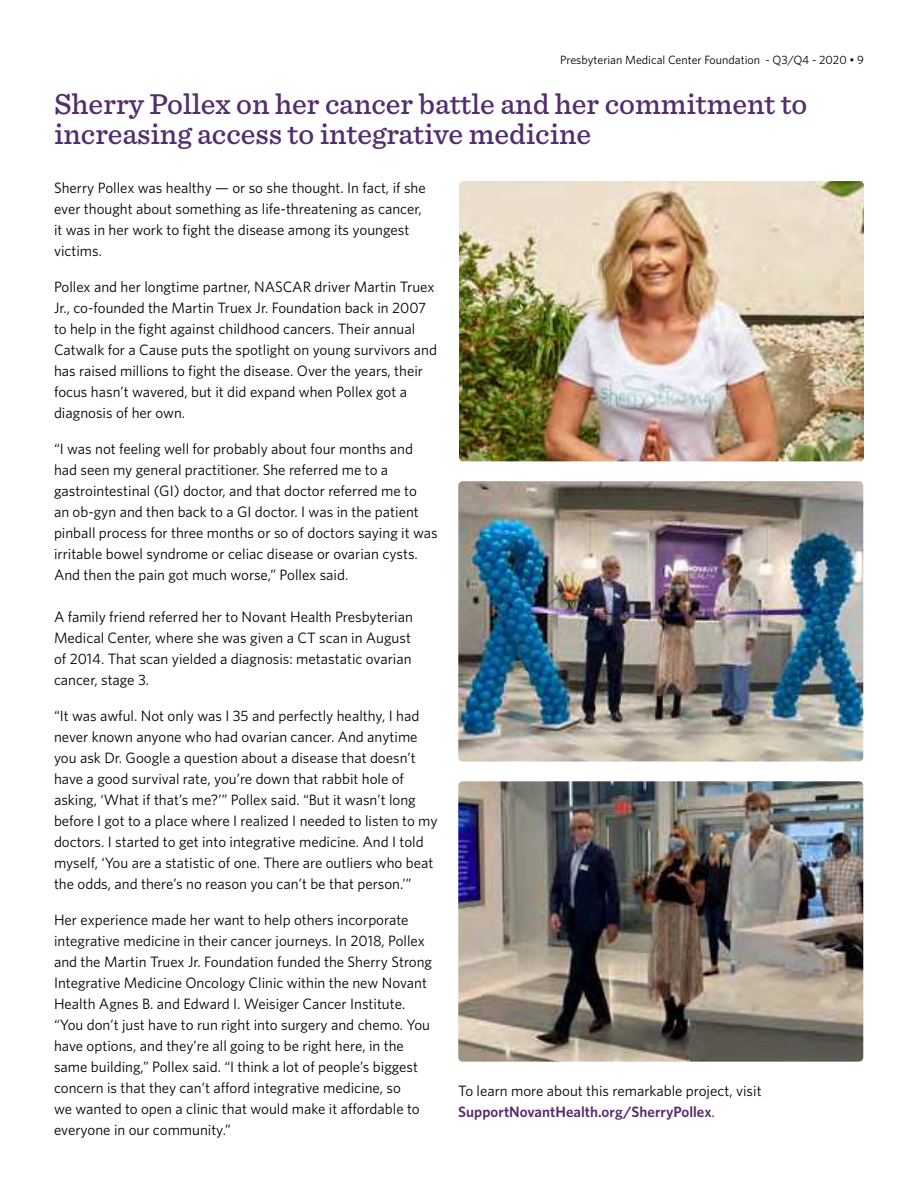
<style>
.page{position:relative;width:918px;height:1188px;background:#fff}
.page>*{position:absolute;margin:0;border:0;box-sizing:border-box;transform-origin:0 0}
.t1{font:500 30px/30px "Sentinel";color:#532d6d}
.t2{font:15px/21px "Whitney";color:#000}
.t3{font:12px "Whitney";color:#000}
.s1{font-weight:600;color:#532d6d}
</style>
<div class="page">
<img style="left:459px;top:181px;width:405px;height:280px">
<img style="left:458px;top:481px;width:405px;height:281px">
<img style="left:458px;top:781px;width:405px;height:281px">
<p class="t3" style="left:560px;top:54px;width:305px">Presbyterian Medical Center Foundation - Q3/Q4 - 2020 • 9</p>
<h1 class="t1" style="left:54px;top:90px;width:755px">Sherry Pollex on her cancer battle and her commitment to increasing access to integrative medicine</h1>
<p class="t2" style="left:54px;top:178px;width:373px">Sherry Pollex was healthy — or so she thought. In fact, if she ever thought about something as life-threatening as cancer, it was in her work to fight the disease among its youngest victims.</p>
<p class="t2" style="left:54px;top:277px;width:385px">Pollex and her longtime partner, NASCAR driver Martin Truex Jr., co-founded the Martin Truex Jr. Foundation back in 2007 to help in the fight against childhood cancers. Their annual Catwalk for a Cause puts the spotlight on young survivors and has raised millions to fight the disease. Over the years, their focus hasn’t wavered, but it did expand when Pollex got a diagnosis of her own.</p>
<p class="t2" style="left:54px;top:439px;width:385px">“I was not feeling well for probably about four months and had seen my general practitioner. She referred me to a gastrointestinal (GI) doctor, and that doctor referred me to<br>an ob-gyn and then back to a GI doctor. I was in the patient pinball process for three months or so of doctors saying it was irritable bowel syndrome or celiac disease or ovarian cysts.<br>And then the pain got much worse,” Pollex said.</p>
<p class="t2" style="left:54px;top:607px;width:360px">A family friend referred her to Novant Health Presbyterian Medical Center, where she was given a CT scan in August of 2014. That scan yielded a diagnosis: metastatic ovarian cancer, stage 3.</p>
<p class="t2" style="left:54px;top:706px;width:385px">“It was awful. Not only was I 35 and perfectly healthy, I had never known anyone who had ovarian cancer. And anytime you ask Dr. Google a question about a disease that doesn’t have a good survival rate, you’re down that rabbit hole of asking, ‘What if that’s me?’” Pollex said. “But it wasn’t long before I got to a place where I realized I needed to listen to my doctors. I started to get into integrative medicine. And I told myself, ‘You are a statistic of one. There are outliers who beat the odds, and there’s no reason you can’t be that person.’”</p>
<p class="t2" style="left:54px;top:910px;width:380px">Her experience made her want to help others incorporate integrative medicine in their cancer journeys. In 2018, Pollex and the Martin Truex Jr. Foundation funded the Sherry Strong Integrative Medicine Oncology Clinic within the new Novant Health Agnes B. and Edward I. Weisiger Cancer Institute. “You don’t just have to run right into surgery and chemo. You have options, and they’re all going to be right here, in the same building,” Pollex said. “I think a lot of people’s biggest concern is that they can’t afford integrative medicine, so<br>we wanted to open a clinic that would make it affordable to everyone in our community.”</p>
<p class="t2" style="left:458px;top:1081px;width:305px">To learn more about this remarkable project, visit<br><span class="s1">SupportNovantHealth.org/SherryPollex</span>.</p>
</div>
